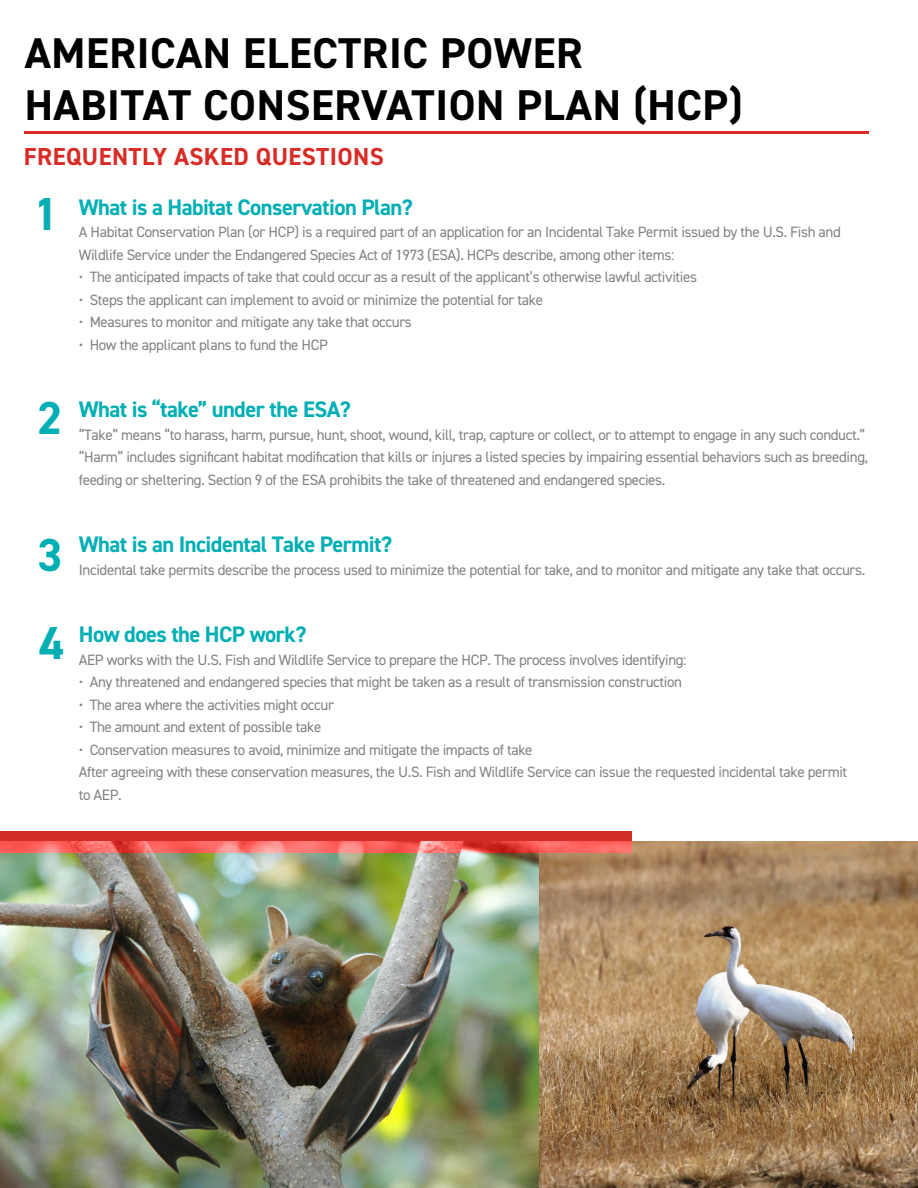
<style>
.page{position:relative;width:918px;height:1188px;background:#fff}
.page>*{position:absolute;margin:0;border:0;box-sizing:border-box;transform-origin:0 0}
.t1{font:700 46.35px "DIN2014";color:#00afb4}
.t2{font:700 43.2px/51.8px "DIN2014";letter-spacing:.015em;color:#000}
.t3{font:700 24.6px "DIN2014";letter-spacing:.015em;color:#d92c27}
.t4{font:700 22.5px "DIN2014";letter-spacing:-.025em;color:#00afb4}
.t5{font:15px/22.5px "DIN2014";letter-spacing:-.025em;color:#808284}
</style>
<div class="page">
<img style="left:0;top:842px;width:918px;height:346px">
<hr style="left:24px;top:131px;width:844px;height:3px;background:#d92c27">
<svg style="left:0;top:831px;width:632px;height:22px;background:#e84b47"></svg>
<h2 class="t2" style="left:25px;top:27px;width:719px">AMERICAN ELECTRIC POWER<br>HABITAT CONSERVATION PLAN (HCP)</h2>
<h3 class="t3" style="left:24px;top:140px;width:361px">FREQUENTLY ASKED QUESTIONS</h3>
<h3 class="t4" style="left:79px;top:192px;width:335px">What is a Habitat Conservation Plan?</h3>
<p class="t5" style="left:79px;top:221px;width:764px">A Habitat Conservation Plan (or HCP) is a required part of an application for an Incidental Take Permit issued by the U.S. Fish and<br>Wildlife Service under the Endangered Species Act of 1973 (ESA). HCPs describe, among other items:</p>
<p class="t5" style="left:79px;top:266px;width:620px">• The anticipated impacts of take that could occur as a result of the applicant’s otherwise lawful activities</p>
<p class="t5" style="left:79px;top:288px;width:466px">• Steps the applicant can implement to avoid or minimize the potential for take</p>
<p class="t5" style="left:79px;top:311px;width:335px">• Measures to monitor and mitigate any take that occurs</p>
<p class="t5" style="left:79px;top:333px;width:251px">• How the applicant plans to fund the HCP</p>
<h1 class="t1" style="left:34px;top:183px;width:27px">1</h1>
<h1 class="t1" style="left:37px;top:387px;width:27px">2</h1>
<h3 class="t4" style="left:79px;top:395px;width:273px">What is “take” under the ESA?</h3>
<p class="t5" style="left:79px;top:423px;width:791px">“Take” means “to harass, harm, pursue, hunt, shoot, wound, kill, trap, capture or collect, or to attempt to engage in any such conduct.” “Harm” includes significant habitat modification that kills or injures a listed species by impairing essential behaviors such as breeding, feeding or sheltering. Section 9 of the ESA prohibits the take of threatened and endangered species.</p>
<h1 class="t1" style="left:38px;top:524px;width:27px">3</h1>
<h3 class="t4" style="left:79px;top:530px;width:315px">What is an Incidental Take Permit?</h3>
<p class="t5" style="left:79px;top:558px;width:788px">Incidental take permits describe the process used to minimize the potential for take, and to monitor and mitigate any take that occurs.</p>
<h1 class="t1" style="left:39px;top:613px;width:27px">4</h1>
<h3 class="t4" style="left:79px;top:620px;width:229px">How does the HCP work?</h3>
<p class="t5" style="left:79px;top:648px;width:609px">AEP works with the U.S. Fish and Wildlife Service to prepare the HCP. The process involves identifying:</p>
<p class="t5" style="left:79px;top:671px;width:605px">• Any threatened and endangered species that might be taken as a result of transmission construction</p>
<p class="t5" style="left:79px;top:693px;width:257px">• The area where the activities might occur</p>
<p class="t5" style="left:79px;top:716px;width:244px">• The amount and extent of possible take</p>
<p class="t5" style="left:79px;top:738px;width:770px">• Conservation measures to avoid, minimize and mitigate the impacts of take<br>After agreeing with these conservation measures, the U.S. Fish and Wildlife Service can issue the requested incidental take permit to AEP.</p>
</div>
